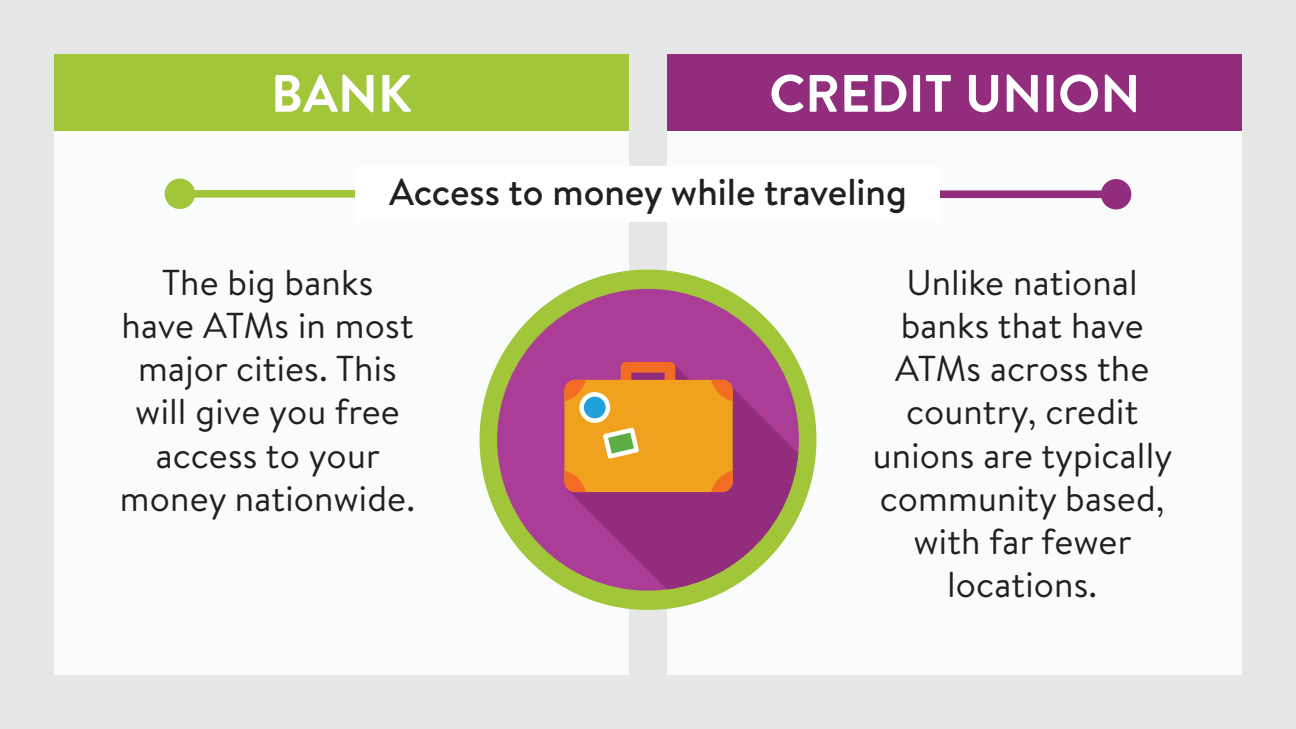
<style>
.page{position:relative;width:1296px;height:729px;background:#e5e8e7}
.page>*{position:absolute;margin:0;border:0;box-sizing:border-box;transform-origin:0 0}
.t1{font:700 52.5px "Brandon Text";color:#fff}
.t2{font:500 37.5px "Brandon Text";color:#231f20}
.t3{font:36px/43.2px "Brandon Text";letter-spacing:.005em;color:#231f20;text-align:center}
</style>
<div class="page">
<div style="left:54px;top:54px;width:575px;height:621px;background:#fafbfb"></div>
<div style="left:667px;top:54px;width:575px;height:621px;background:#fafbfb"></div>
<div style="left:54px;top:54px;width:575px;height:76px;background:#a1c63a"></div>
<div style="left:667px;top:54px;width:575px;height:76px;background:#922d7e"></div>
<div style="left:648px;top:190px;width:468px;height:8px;background:#922d7e"></div>
<div style="left:1101px;top:179px;width:30px;height:31px;background:#922d7e;border-radius:50%"></div>
<div style="left:180px;top:190px;width:468px;height:8px;background:#a1c63a"></div>
<div style="left:165px;top:179px;width:30px;height:30px;background:#a1c63a;border-radius:50%"></div>
<div style="left:356px;top:166px;width:584px;height:56px;background:#fff"></div>
<div style="left:480px;top:270px;width:336px;height:340px;background:#a1c63a;border-radius:50%"></div>
<div style="left:497px;top:289px;width:302px;height:302px;background:#ac3d96;border-radius:50%"></div>
<svg style="left:567px;top:363px;width:231px;height:226px;fill:#922d7e"></svg>
<div style="left:564px;top:380px;width:169px;height:112px;background:#f0a11e;border-radius:11px"></div>
<svg style="left:711px;top:380px;width:22px;height:21px"></svg>
<svg style="left:711px;top:471px;width:22px;height:21px"></svg>
<svg style="left:564px;top:471px;width:22px;height:21px"></svg>
<svg style="left:564px;top:362px;width:111px;height:97px"></svg>
<h1 class="t1" style="left:271px;top:57px;width:142px">BANK</h1>
<h1 class="t1" style="left:769px;top:57px;width:373px">CREDIT UNION</h1>
<p class="t2" style="left:389px;top:166px;width:519px">Access to money while traveling</p>
<p class="t3" style="left:120px;top:259px;width:297px">The big banks<br>have ATMs in most major cities. This will give you free access to your money nationwide.</p>
<p class="t3" style="left:873px;top:259px;width:301px">Unlike national banks that have<br>ATMs across the country, credit unions are typically community based, with far fewer locations.</p>
</div>
